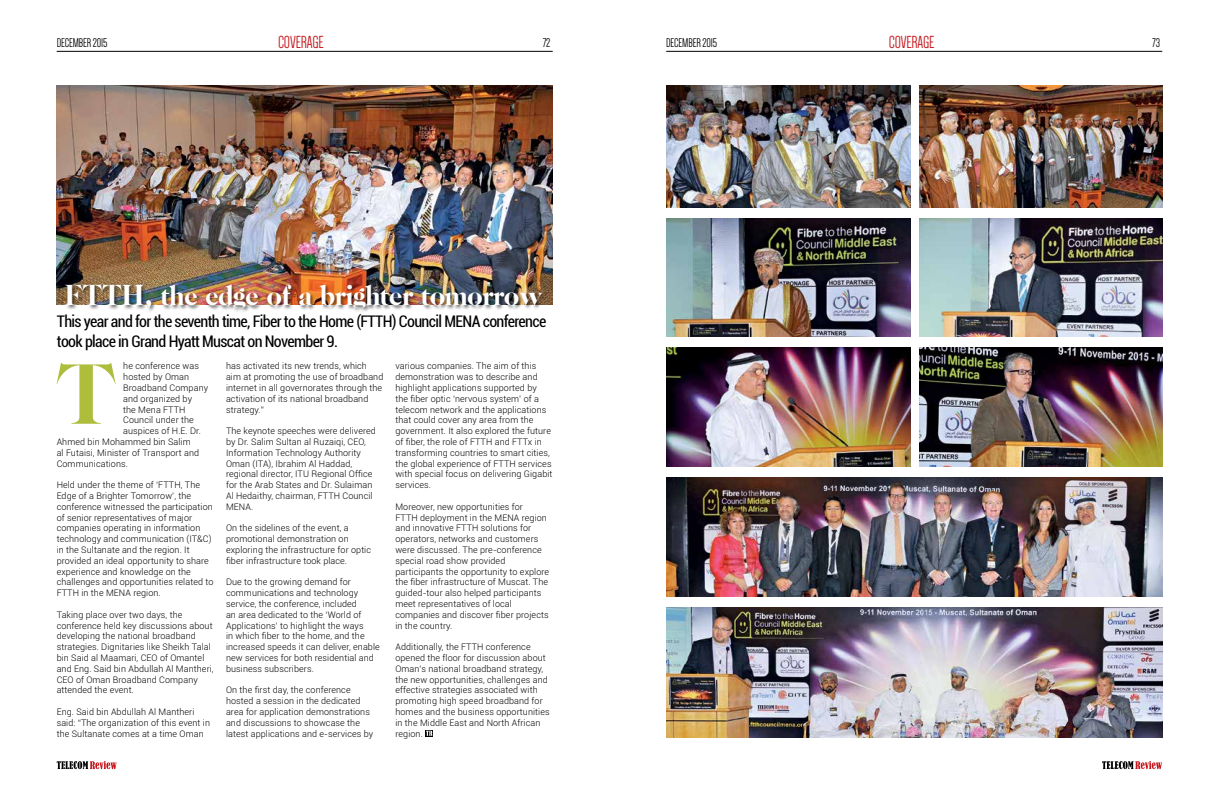
<style>
.page{position:relative;width:1219px;height:794px;background:#fff}
.page>*{position:absolute;margin:0;border:0;box-sizing:border-box;transform-origin:0 0}
.t1{font:89.3px "Caslon CP";color:#aebd3c}
.t2{font:30.3px "Caslon CP";letter-spacing:-.03em;color:#fff}
.t3{font:18px "Dense";letter-spacing:-.01em;color:#c4161c}
.t4{font:condensed 16px/19.2px "Roboto";letter-spacing:-.04em;color:#000}
.t5{font:13px "Dense";letter-spacing:-.01em;color:#000}
.t6{font:300 9px/10.8px "Roboto";letter-spacing:.01em;color:#000}
</style>
<div class="page">
<hr style="left:57px;top:51px;width:496px;height:1px;background:#000">
<hr style="left:666px;top:51px;width:496px;height:1px;background:#000">
<svg style="left:57px;top:761px;width:60px;height:8px"></svg>
<svg style="left:1102px;top:761px;width:60px;height:8px"></svg>
<svg style="left:425px;top:730px;width:8px;height:6px"></svg>
<svg style="left:426px;top:730px;width:6px;height:5px"></svg>
<img style="left:57px;top:85px;width:496px;height:219px">
<img style="left:919px;top:85px;width:243px;height:122px">
<div style="left:65px;top:283px;width:482px;height:30px;background:#000;opacity:.55"></div>
<img style="left:919px;top:218px;width:243px;height:119px">
<img style="left:919px;top:348px;width:243px;height:118px">
<img style="left:666px;top:85px;width:245px;height:122px">
<img style="left:666px;top:218px;width:245px;height:119px">
<img style="left:666px;top:348px;width:245px;height:118px">
<img style="left:666px;top:477px;width:496px;height:119px">
<img style="left:666px;top:607px;width:496px;height:130px">
<h3 class="t5" style="left:57px;top:36px;width:52px">DECEMBER 2015</h3>
<h3 class="t3" style="left:278px;top:33px;width:47px">COVERAGE</h3>
<h3 class="t5" style="left:543px;top:36px;width:9px">72</h3>
<h3 class="t5" style="left:666px;top:36px;width:52px">DECEMBER 2015</h3>
<h3 class="t3" style="left:889px;top:33px;width:47px">COVERAGE</h3>
<h3 class="t5" style="left:1152px;top:36px;width:9px">73</h3>
<h2 class="t2" style="left:64px;top:279px;width:480px">FTTH, the edge of a brighter tomorrow</h2>
<h3 class="t4" style="left:57px;top:311px;width:491px">This year and for the seventh time, Fiber to the Home (FTTH) Council MENA conference took place in Grand Hyatt Muscat on November 9.</h3>
<h1 class="t1" style="left:56px;top:347px;width:62px">T</h1>
<p class="t6" style="left:123px;top:360px;width:77px">he conference was</p>
<p class="t6" style="left:123px;top:371px;width:67px">hosted by Oman</p>
<p class="t6" style="left:123px;top:382px;width:86px">Broadband Company</p>
<p class="t6" style="left:123px;top:393px;width:70px">and organized by</p>
<p class="t6" style="left:123px;top:404px;width:64px">the Mena FTTH</p>
<p class="t6" style="left:123px;top:414px;width:72px">Council under the</p>
<p class="t6" style="left:123px;top:425px;width:79px">auspices of H.E. Dr.</p>
<p class="t6" style="left:57px;top:436px;width:136px">Ahmed bin Mohammed bin Salim</p>
<p class="t6" style="left:57px;top:447px;width:144px">al Futaisi, Minister of Transport and</p>
<p class="t6" style="left:57px;top:458px;width:73px">Communications.</p>
<p class="t6" style="left:57px;top:479px;width:158px">Held under the theme of ‘FTTH, The Edge of a Brighter Tomorrow’, the conference witnessed the participation of senior representatives of major companies operating in information technology and communication (IT&amp;C) in the Sultanate and the region. It provided an ideal opportunity to share experience and knowledge on the challenges and opportunities related to FTTH in the MENA region.</p>
<p class="t6" style="left:57px;top:609px;width:158px">Taking place over two days, the conference held key discussions about developing the national broadband strategies. Dignitaries like Sheikh Talal bin Said al Maamari, CEO of Omantel and Eng. Said bin Abdullah Al Mantheri, CEO of Oman Broadband Company attended the event.</p>
<p class="t6" style="left:57px;top:706px;width:155px">Eng. Said bin Abdullah Al Mantheri said: “The organization of this event in the Sultanate comes at a time Oman</p>
<p class="t6" style="left:395px;top:360px;width:159px">various companies. The aim of this demonstration was to describe and highlight applications supported by<br>the fiber optic ‘nervous system’ of a telecom network and the applications that could cover any area from the government. It also explored the future of fiber, the role of FTTH and FTTx in transforming countries to smart cities, the global experience of FTTH services with special focus on delivering Gigabit services.</p>
<p class="t6" style="left:395px;top:501px;width:155px">Moreover, new opportunities for<br>FTTH deployment in the MENA region and innovative FTTH solutions for operators, networks and customers were discussed. The pre-conference special road show provided participants the opportunity to explore the fiber infrastructure of Muscat. The guided-tour also helped participants meet representatives of local companies and discover fiber projects in the country.</p>
<p class="t6" style="left:395px;top:641px;width:156px">Additionally, the FTTH conference opened the floor for discussion about Oman’s national broadband strategy, the new opportunities, challenges and effective strategies associated with promoting high speed broadband for homes and the business opportunities in the Middle East and North African region.</p>
<p class="t6" style="left:226px;top:360px;width:159px">has activated its new trends, which aim at promoting the use of broadband internet in all governorates through the activation of its national broadband strategy.”</p>
<p class="t6" style="left:226px;top:425px;width:151px">The keynote speeches were delivered by Dr. Salim Sultan al Ruzaiqi, CEO,<br>Information Technology Authority<br>Oman (ITA), Ibrahim Al Haddad, regional director, ITU Regional Office for the Arab States and Dr. Sulaiman<br>Al Hedaithy, chairman, FTTH Council<br>MENA.</p>
<p class="t6" style="left:226px;top:522px;width:147px">On the sidelines of the event, a promotional demonstration on exploring the infrastructure for optic fiber infrastructure took place.</p>
<p class="t6" style="left:226px;top:576px;width:155px">Due to the growing demand for communications and technology service, the conference, included<br>an area dedicated to the ‘World of Applications’ to highlight the ways<br>in which fiber to the home, and the increased speeds it can deliver, enable new services for both residential and business subscribers.</p>
<p class="t6" style="left:226px;top:684px;width:149px">On the first day, the conference hosted a session in the dedicated area for application demonstrations and discussions to showcase the latest applications and e-services by</p>
</div>
